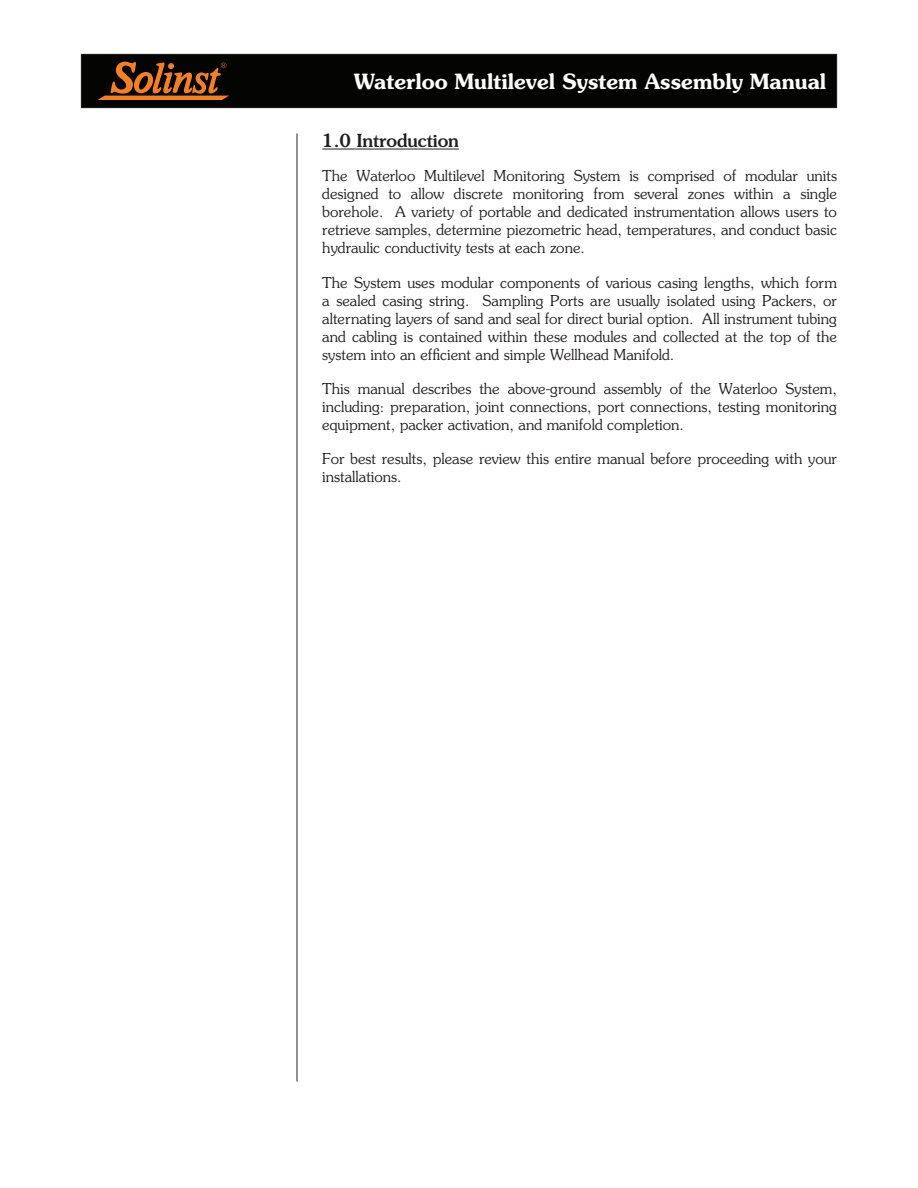
<style>
.page{position:relative;width:918px;height:1188px;background:#fff}
.page>*{position:absolute;margin:0;border:0;box-sizing:border-box;transform-origin:0 0}
.t1{font:600 21px "Souvenir Std";color:#fff}
.Body_Title_1_0{font:500 18px "Souvenir Std";color:#231f20}
.BODY_Text{font:300 15px/18px "Souvenir Std";color:#231f20;text-align:justify}
</style>
<div class="page">
<div style="left:81px;top:54px;width:756px;height:54px;background:#040503"></div>
<div style="left:81px;top:54px;width:756px;height:54px;border:1px solid #231f20"></div>
<svg style="left:98px;top:62px;width:131px;height:38px"></svg>
<hr style="left:297px;top:134px;width:1px;height:948px;background:#231f20">
<hr style="left:322px;top:149px;width:137px;height:1px;background:#231f20">
<h1 class="t1" style="left:354px;top:68px;width:474px">Waterloo Multilevel System Assembly Manual</h1>
<p class="Body_Title_1_0" style="left:322px;top:130px;width:138px">1.0 Introduction</p>
<p class="BODY_Text" style="left:322px;top:167px;width:516px">The Waterloo Multilevel Monitoring System is comprised of modular units designed to allow discrete monitoring from several zones within a single borehole. A variety of portable and dedicated instrumentation allows users to retrieve samples, determine piezometric head, temperatures, and conduct basic hydraulic conductivity tests at each zone.</p>
<p class="BODY_Text" style="left:322px;top:273px;width:516px">The System uses modular components of various casing lengths, which form a sealed casing string. Sampling Ports are usually isolated using Packers, or alternating layers of sand and seal for direct burial option. All instrument tubing and cabling is contained within these modules and collected at the top of the system into an efficient and simple Wellhead Manifold.</p>
<p class="BODY_Text" style="left:322px;top:379px;width:516px">This manual describes the above-ground assembly of the Waterloo System, including: preparation, joint connections, port connections, testing monitoring equipment, packer activation, and manifold completion.</p>
<p class="BODY_Text" style="left:322px;top:450px;width:516px">For best results, please review this entire manual before proceeding with your installations.</p>
</div>
